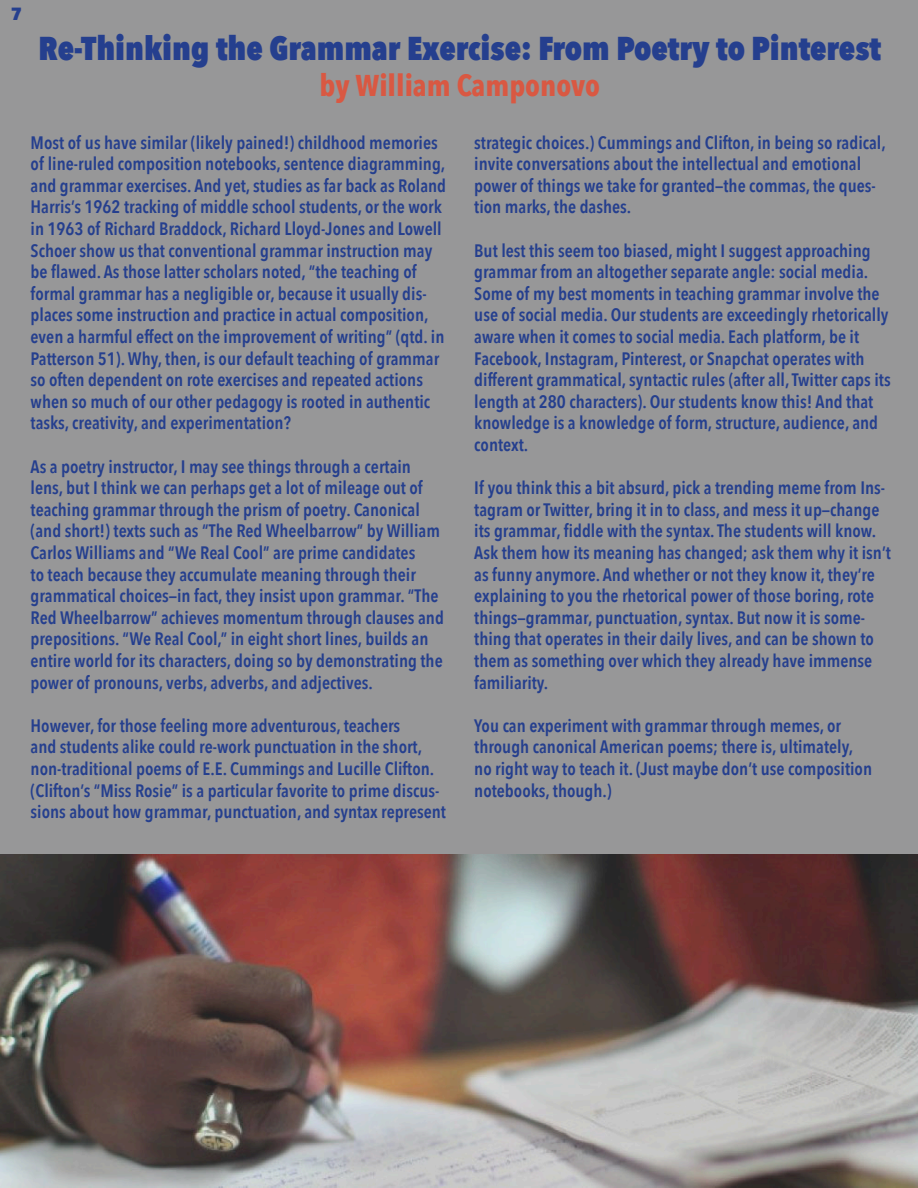
<style>
.page{position:relative;width:918px;height:1188px;background:#979798}
.page>*{position:absolute;margin:0;border:0;box-sizing:border-box;transform-origin:0 0}
.t1{font:800 33px "Avenir Next Condensed";color:#253f8e}
.t2{font:700 30px "Avenir Next Condensed";color:#d95842}
.t3{font:600 18px/21.6px "Avenir Next Condensed";color:#253f8e}
.t4{font:900 18px "Aktiv Grotesk";color:#253f8e}
</style>
<div class="page">
<img style="left:0;top:855px;width:918px;height:333px">
<p class="t4" style="left:11px;top:2px;width:12px">7</p>
<p class="t1" style="left:39px;top:28px;width:844px">Re-Thinking the Grammar Exercise: From Poetry to Pinterest</p>
<p class="t2" style="left:320px;top:67px;width:282px">by William Camponovo</p>
<p class="t3" style="left:31px;top:131px;width:417px">Most of us have similar (likely pained!) childhood memories of line-ruled composition notebooks, sentence diagramming, and grammar exercises. And yet, studies as far back as Roland Harris’s 1962 tracking of middle school students, or the work in 1963 of Richard Braddock, Richard Lloyd-Jones and Lowell Schoer show us that conventional grammar instruction may be flawed. As those latter scholars noted, “the teaching of formal grammar has a negligible or, because it usually dis&shy;places some instruction and practice in actual composition, even a harmful effect on the improvement of writing” (qtd. in Patterson 51). Why, then, is our default teaching of grammar so often dependent on rote exercises and repeated actions when so much of our other pedagogy is rooted in authentic tasks, creativity, and experimentation?</p>
<p class="t3" style="left:31px;top:455px;width:415px">As a poetry instructor, I may see things through a certain lens, but I think we can perhaps get a lot of mileage out of teaching grammar through the prism of poetry. Canonical (and short!) texts such as “The Red Wheelbarrow” by William Carlos Williams and “We Real Cool” are prime candidates<br>to teach because they accumulate meaning through their grammatical choices—in fact, they insist upon grammar. “The Red Wheelbarrow” achieves momentum through clauses and prepositions. “We Real Cool,” in eight short lines, builds an entire world for its characters, doing so by demonstrating the power of pronouns, verbs, adverbs, and adjectives.</p>
<p class="t3" style="left:31px;top:714px;width:417px">However, for those feeling more adventurous, teachers<br>and students alike could re-work punctuation in the short, non-traditional poems of E.E. Cummings and Lucille Clifton. (Clifton’s “Miss Rosie” is a particular favorite to prime discus&shy;sions about how grammar, punctuation, and syntax represent</p>
<p class="t3" style="left:474px;top:131px;width:413px">strategic choices.) Cummings and Clifton, in being so radical, invite conversations about the intellectual and emotional power of things we take for granted—the commas, the ques&shy;tion marks, the dashes.</p>
<p class="t3" style="left:474px;top:239px;width:418px">But lest this seem too biased, might I suggest approaching grammar from an altogether separate angle: social media.<br>Some of my best moments in teaching grammar involve the use of social media. Our students are exceedingly rhetorically aware when it comes to social media. Each platform, be it Facebook, Instagram, Pinterest, or Snapchat operates with different grammatical, syntactic rules (after all, Twitter caps its length at 280 characters). Our students know this! And that knowledge is a knowledge of form, structure, audience, and context.</p>
<p class="t3" style="left:474px;top:477px;width:418px">If you think this a bit absurd, pick a trending meme from Ins&shy;tagram or Twitter, bring it in to class, and mess it up—change its grammar, fiddle with the syntax. The students will know.<br>Ask them how its meaning has changed; ask them why it isn’t as funny anymore. And whether or not they know it, they’re explaining to you the rhetorical power of those boring, rote things—grammar, punctuation, syntax. But now it is some&shy;thing that operates in their daily lives, and can be shown to them as something over which they already have immense familiarity.</p>
<p class="t3" style="left:474px;top:714px;width:399px">You can experiment with grammar through memes, or through canonical American poems; there is, ultimately, no right way to teach it. (Just maybe don’t use composition notebooks, though.)</p>
</div>
